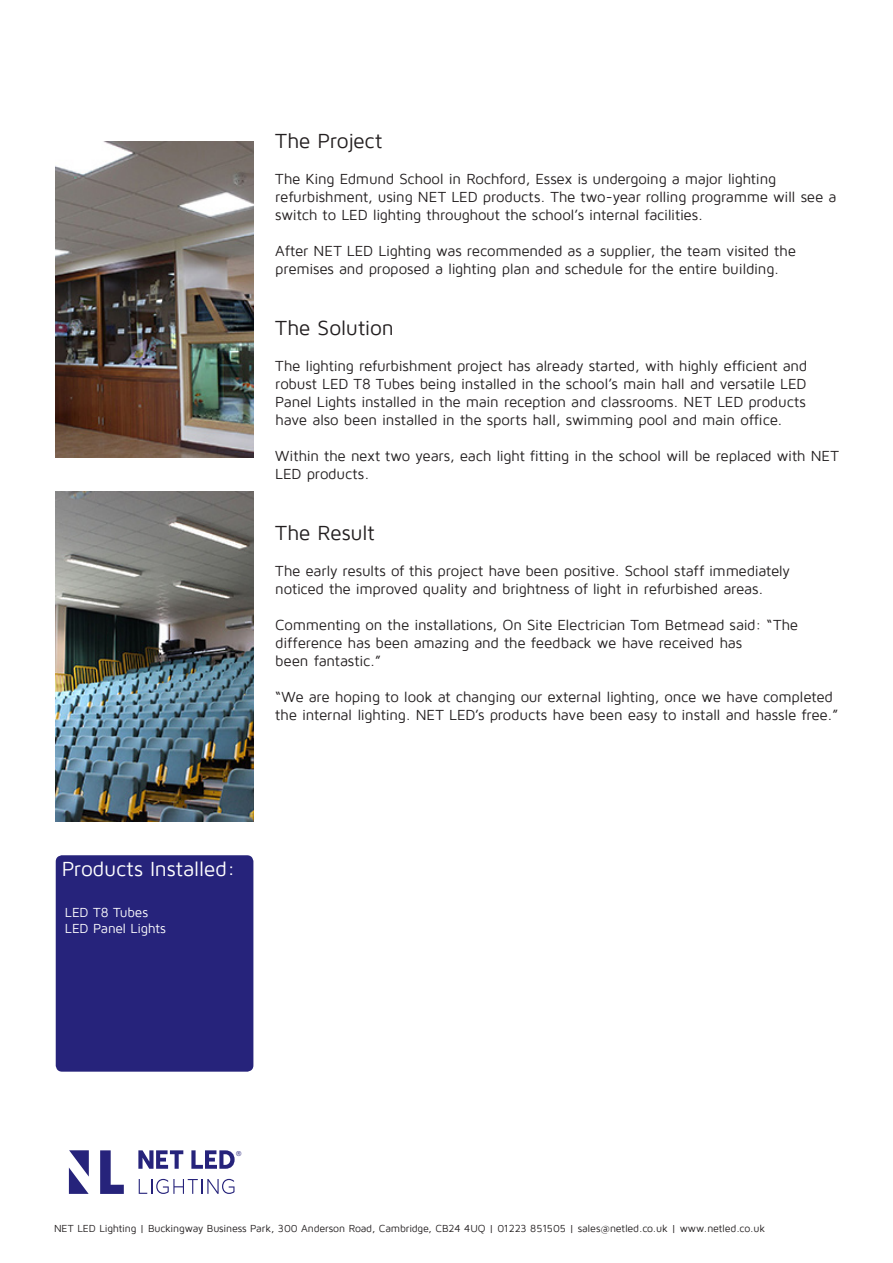
<style>
.page{position:relative;width:893px;height:1263px;background:#fff}
.page>*{position:absolute;margin:0;border:0;box-sizing:border-box;transform-origin:0 0}
.NL_Content{font:21px "Maven Pro";letter-spacing:-.015em;color:#231f20}
.NL_Content-2{font:21px "Maven Pro";letter-spacing:-.015em;color:#fff}
.NL_Content-3{font:15px/18px "Maven Pro";letter-spacing:-.015em;color:#231f20}
.NL_Content-4{font:13.5px "Maven Pro";letter-spacing:-.01em;color:#fff}
.t1{font:10.5px "Maven Pro";letter-spacing:-.015em;color:#231f20}
.t2{font:6.9px "Avenir";color:#26237b;scale:.96 1}
</style>
<div class="page">
<div style="left:56px;top:855px;width:197px;height:217px;background:#26237b;border-radius:6px"></div>
<img style="left:56px;top:141px;width:197px;height:316px">
<img style="left:56px;top:491px;width:197px;height:330px">
<svg style="left:138px;top:1150px;width:45px;height:19px"></svg>
<svg style="left:191px;top:1150px;width:44px;height:19px"></svg>
<svg style="left:139px;top:1179px;width:95px;height:15px"></svg>
<svg style="left:69px;top:1150px;width:20px;height:44px"></svg>
<svg style="left:100px;top:1150px;width:24px;height:44px"></svg>
<p class="NL_Content" style="left:275px;top:130px;width:108px">The Project</p>
<p class="NL_Content-3" style="left:275px;top:170px;width:563px">The King Edmund School in Rochford, Essex is undergoing a major lighting refurbishment, using NET LED products. The two-year rolling programme will see a switch to LED lighting throughout the school’s internal facilities.</p>
<p class="NL_Content-3" style="left:275px;top:242px;width:522px">After NET LED Lighting was recommended as a supplier, the team visited the premises and proposed a lighting plan and schedule for the entire building.</p>
<p class="NL_Content" style="left:275px;top:317px;width:120px">The Solution</p>
<p class="NL_Content-3" style="left:275px;top:357px;width:533px;text-align:justify">The lighting refurbishment project has already started, with highly efficient and robust LED T8 Tubes being installed in the school’s main hall and versatile LED Panel Lights installed in the main reception and classrooms. NET LED products have also been installed in the sports hall, swimming pool and main office.</p>
<p class="NL_Content-3" style="left:275px;top:447px;width:565px">Within the next two years, each light fitting in the school will be replaced with NET<br>LED products.</p>
<p class="NL_Content" style="left:275px;top:522px;width:101px">The Result</p>
<p class="NL_Content-3" style="left:275px;top:562px;width:516px">The early results of this project have been positive. School staff immediately noticed the improved quality and brightness of light in refurbished areas.</p>
<p class="NL_Content-3" style="left:275px;top:616px;width:524px">Commenting on the installations, On Site Electrician Tom Betmead said: “The difference has been amazing and the feedback we have received has</p>
<p class="NL_Content-3" style="left:275px;top:652px;width:107px">been fantastic.”</p>
<p class="NL_Content-3" style="left:275px;top:688px;width:564px">“We are hoping to look at changing our external lighting, once we have completed the internal lighting. NET LED’s products have been easy to install and hassle free.”</p>
<p class="NL_Content-2" style="left:62px;top:857px;width:175px">Products Installed:</p>
<p class="NL_Content-4" style="left:65px;top:905px;width:85px">LED T8 Tubes</p>
<p class="NL_Content-4" style="left:65px;top:921px;width:103px">LED Panel Lights</p>
<p class="t2" style="left:236px;top:1149px;width:7px">®</p>
<p class="t1" style="left:54px;top:1223px;width:713px">NET LED Lighting | Buckingway Business Park, 300 Anderson Road, Cambridge, CB24 4UQ | 01223 851505 | sales@netled.co.uk | www.netled.co.uk</p>
</div>
